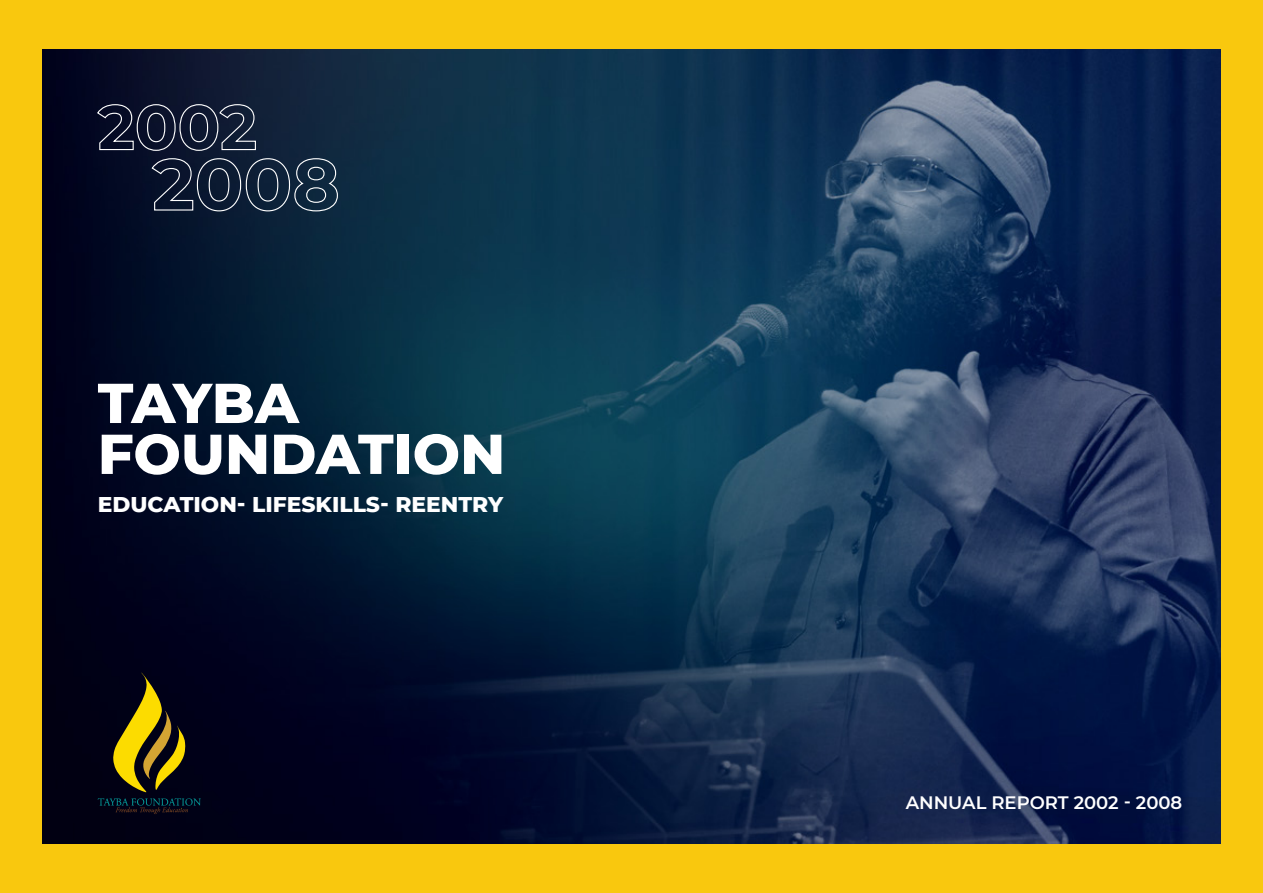
<style>
.page{position:relative;width:1263px;height:893px;background:#f9c80e}
.page>*{position:absolute;margin:0;border:0;box-sizing:border-box;transform-origin:0 0}
.t1{font:800 56.1px/50.8px "Montserrat";color:#fff}
.t2{font:800 21.75px "Montserrat";color:#fff}
.t3{font:600 18px "Montserrat";color:#fff}
</style>
<div class="page">
<img style="left:43px;top:49px;width:1177px;height:795px">
<svg style="left:113px;top:673px;width:72px;height:119px;background:#5b4e11"></svg>
<svg style="left:98px;top:798px;width:103px;height:16px;background:#071625"></svg>
<svg style="left:151px;top:158px;width:187px;height:54px;background:#25354a"></svg>
<svg style="left:96px;top:104px;width:160px;height:47px;background:#283046"></svg>
<h1 class="t1" style="left:98px;top:375px;width:409px">TAYBA<br>FOUNDATION</h1>
<p class="t2" style="left:98px;top:488px;width:407px">EDUCATION- LIFESKILLS- REENTRY</p>
<p class="t3" style="left:906px;top:790px;width:278px">ANNUAL REPORT 2002 - 2008</p>
</div>
